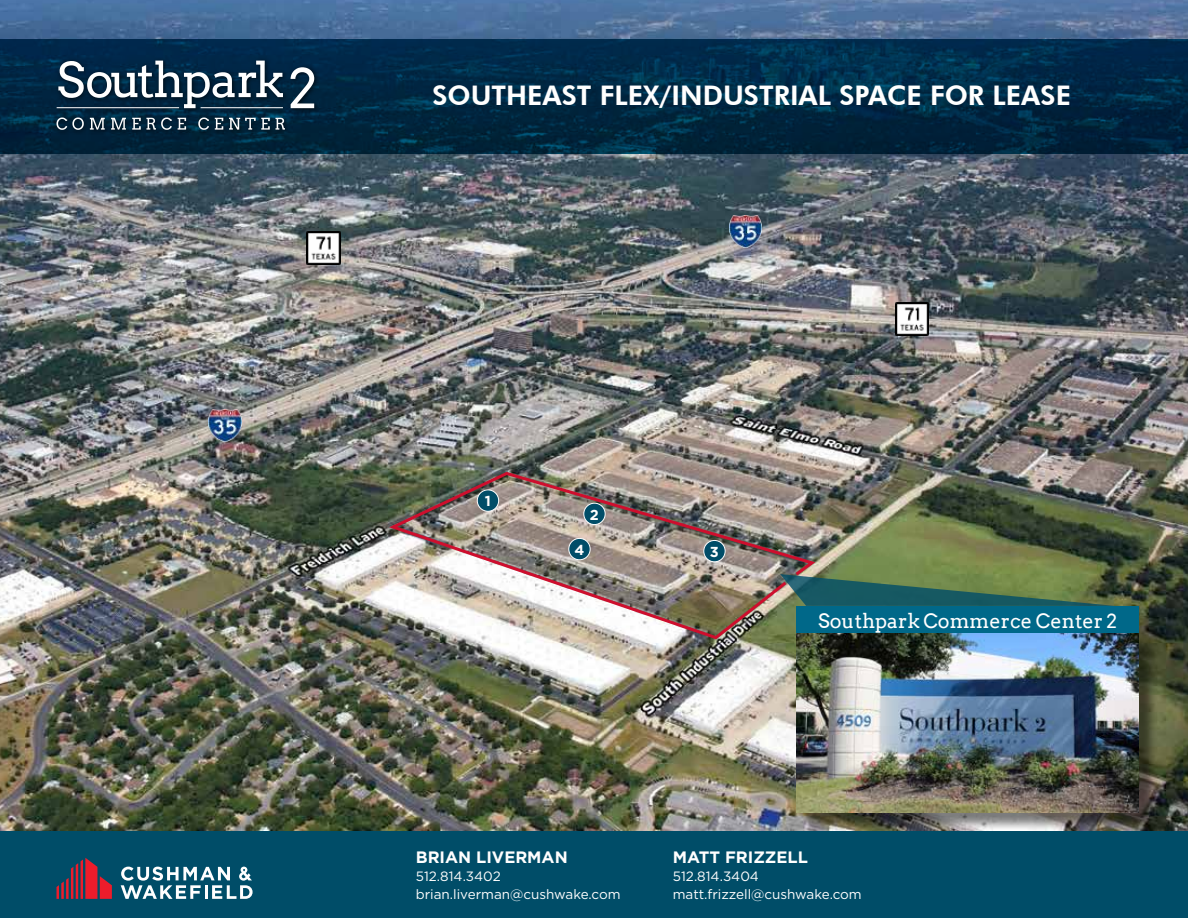
<style>
.page{position:relative;width:1188px;height:918px;background:#fff}
.page>*{position:absolute;margin:0;border:0;box-sizing:border-box;transform-origin:0 0}
.t1{font:800 27px "Futura BT";color:#fff}
.t2{font:19.8px "Arvo";color:#fff}
.t3{font:700 16.5px "Gotham";color:#fff}
.t4{font:700 14.4px "Gotham";color:#fff}
.t5{font:13.5px/18px "Gotham";color:#fff}
</style>
<div class="page">
<img style="left:0;top:0;width:1188px;height:830px">
<div style="left:0;top:831px;width:1188px;height:87px;background:#004d68"></div>
<img style="left:208px;top:409px;width:33px;height:33px">
<img style="left:729px;top:215px;width:33px;height:33px">
<img style="left:307px;top:231px;width:33px;height:33px">
<img style="left:895px;top:302px;width:34px;height:34px">
<svg style="left:819px;top:574px;width:296px;height:32px;background:#466f53"></svg>
<div style="left:796px;top:606px;width:343px;height:30px;background:#006889"></div>
<div style="left:799px;top:636px;width:359px;height:195px;background:#000;opacity:.5"></div>
<img style="left:796px;top:633px;width:343px;height:179px">
<img style="left:385px;top:470px;width:434px;height:171px">
<div style="left:477px;top:490px;width:22px;height:21px;background:#004d68;border-radius:50%"></div>
<div style="left:477px;top:489px;width:22px;height:23px;border:1px solid #fff;border-radius:50%"></div>
<div style="left:584px;top:503px;width:21px;height:22px;background:#004d68;border-radius:50%"></div>
<div style="left:583px;top:503px;width:23px;height:22px;border:1px solid #fff;border-radius:50%"></div>
<div style="left:704px;top:540px;width:21px;height:22px;background:#004d68;border-radius:50%"></div>
<div style="left:703px;top:540px;width:23px;height:22px;border:1px solid #fff;border-radius:50%"></div>
<div style="left:569px;top:538px;width:21px;height:22px;background:#004d68;border-radius:50%"></div>
<div style="left:568px;top:538px;width:23px;height:22px;border:1px solid #fff;border-radius:50%"></div>
<svg style="left:0;top:39px;width:1188px;height:114px;background:#002844"></svg>
<div style="left:53px;top:57px;width:267px;height:78px;background:#000;opacity:.65"></div>
<svg style="left:291px;top:67px;width:23px;height:41px"></svg>
<svg style="left:58px;top:61px;width:225px;height:47px"></svg>
<svg style="left:57px;top:118px;width:27px;height:12px"></svg>
<svg style="left:90px;top:118px;width:15px;height:12px"></svg>
<svg style="left:111px;top:118px;width:15px;height:12px"></svg>
<svg style="left:132px;top:118px;width:40px;height:12px"></svg>
<svg style="left:178px;top:118px;width:8px;height:12px"></svg>
<svg style="left:198px;top:118px;width:11px;height:12px"></svg>
<svg style="left:215px;top:118px;width:8px;height:12px"></svg>
<svg style="left:229px;top:118px;width:41px;height:12px"></svg>
<svg style="left:276px;top:118px;width:9px;height:12px"></svg>
<hr style="left:57px;top:107px;width:122px;height:1px;background:#fff">
<hr style="left:201px;top:107px;width:82px;height:1px;background:#fff">
<svg style="left:57px;top:858px;width:55px;height:41px"></svg>
<svg style="left:121px;top:867px;width:132px;height:32px"></svg>
<h1 class="t1" style="left:432px;top:79px;width:640px">SOUTHEAST FLEX/INDUSTRIAL SPACE FOR LEASE</h1>
<p class="t4" style="left:485px;top:492px;width:8px">1</p>
<p class="t4" style="left:590px;top:505px;width:11px">2</p>
<p class="t4" style="left:575px;top:540px;width:11px">4</p>
<p class="t4" style="left:710px;top:542px;width:10px">3</p>
<h2 class="t2" style="left:818px;top:609px;width:301px">Southpark Commerce Center 2</h2>
<p class="t3" style="left:416px;top:846px;width:153px">BRIAN LIVERMAN</p>
<p class="t5" style="left:416px;top:867px;width:206px">512.814.3402 brian.liverman@cushwake.com</p>
<p class="t3" style="left:673px;top:846px;width:137px">MATT FRIZZELL</p>
<p class="t5" style="left:673px;top:867px;width:190px">512.814.3404 matt.frizzell@cushwake.com</p>
</div>
